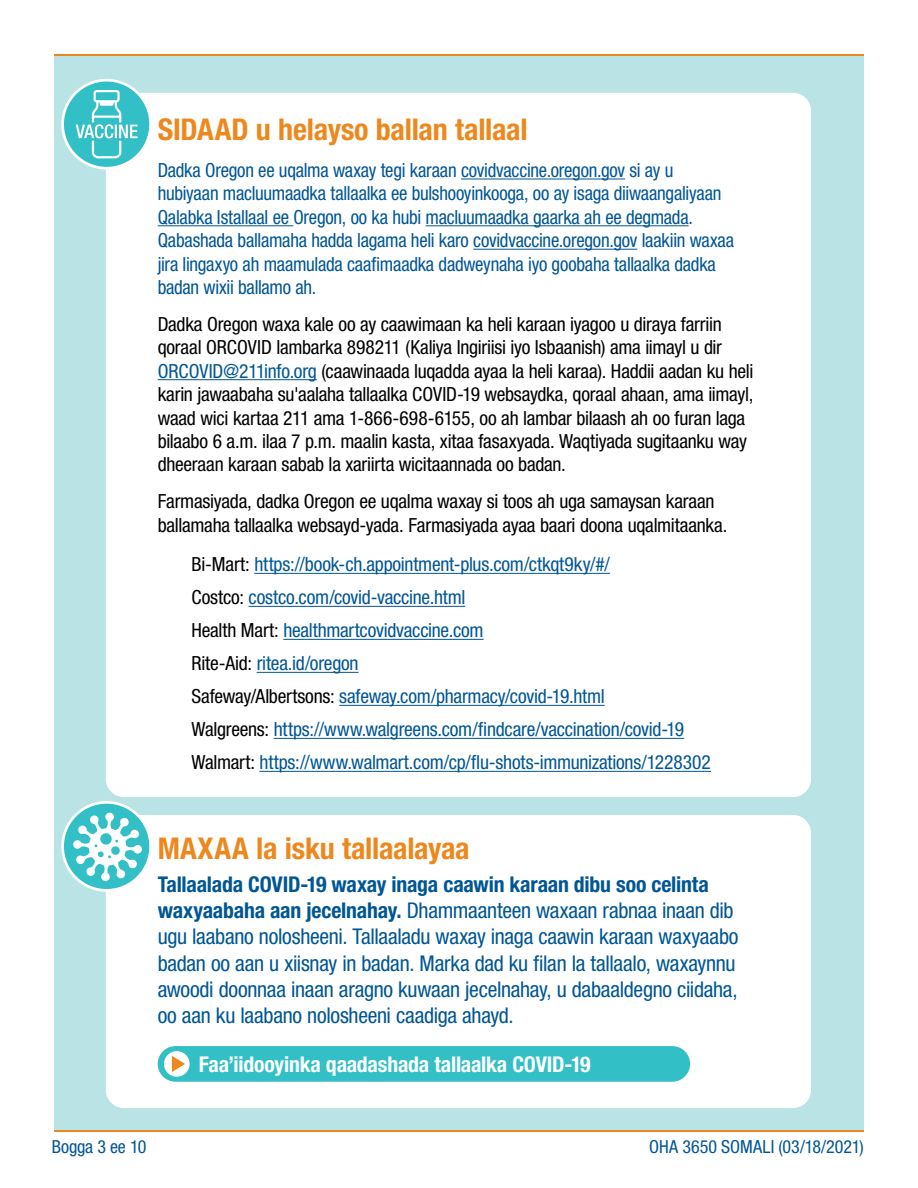
<style>
.page{position:relative;width:918px;height:1188px;background:#fff}
.page>*{position:absolute;margin:0;border:0;box-sizing:border-box;transform-origin:0 0}
.t1{font:700 condensed 30px "Helvetica Neue LT Std";letter-spacing:-.01em;color:#ec881d}
.t2{font:condensed 21.75px/26.1px "Helvetica Neue LT Std";letter-spacing:-.015em;color:#005695}
.t3{font:700 condensed 21.75px "Helvetica Neue LT Std";letter-spacing:-.01em;color:#fff}
.t4{font:condensed 19.5px/23.4px "Helvetica Neue LT Std";letter-spacing:-.01em;color:#000}
.t5{font:condensed 19.5px/23.4px "Helvetica Neue LT Std";letter-spacing:-.01em;color:#005695;scale:.96 1}
.t6{font:condensed 19.5px/33px "Helvetica Neue LT Std";letter-spacing:-.01em;color:#005695}
.t7{font:condensed 18px "Helvetica Neue LT Std";color:#005695}
.s1{color:#005695}
.s2{color:#000}
.s3{font-weight:700}
</style>
<div class="page">
<div style="left:54px;top:56px;width:810px;height:1074px;background:#b9e3e5"></div>
<hr style="left:54px;top:54px;width:810px;height:2px;background:#ec881d">
<hr style="left:54px;top:1130px;width:810px;height:1px;background:#ec881d">
<div style="left:106px;top:93px;width:705px;height:704px;background:#fff;border-radius:18px"></div>
<div style="left:106px;top:815px;width:705px;height:293px;background:#fff;border-radius:18px"></div>
<svg style="left:63px;top:80px;width:88px;height:88px;background:#4bc6cc"></svg>
<div style="left:61px;top:79px;width:91px;height:91px;border:3px solid #fff;border-radius:50%"></div>
<svg style="left:63px;top:802px;width:88px;height:88px"></svg>
<div style="left:61px;top:801px;width:91px;height:91px;border:3px solid #fff;border-radius:50%"></div>
<hr style="left:461px;top:179px;width:164px;height:1px;background:#005695">
<hr style="left:158px;top:225px;width:135px;height:1px;background:#005695">
<hr style="left:426px;top:225px;width:263px;height:1px;background:#005695">
<hr style="left:473px;top:249px;width:164px;height:1px;background:#005695">
<hr style="left:158px;top:379px;width:159px;height:1px;background:#005695">
<hr style="left:254px;top:573px;width:356px;height:1px;background:#005695">
<hr style="left:249px;top:606px;width:216px;height:1px;background:#005695">
<hr style="left:283px;top:639px;width:201px;height:1px;background:#005695">
<hr style="left:257px;top:672px;width:102px;height:1px;background:#005695">
<hr style="left:339px;top:705px;width:266px;height:1px;background:#005695">
<hr style="left:274px;top:738px;width:410px;height:1px;background:#005695">
<hr style="left:260px;top:771px;width:451px;height:1px;background:#005695">
<svg style="left:76px;top:90px;width:62px;height:68px;background:#5dccd1"></svg>
<div style="left:158px;top:1046px;width:532px;height:36px;background:#32bfc5;border-radius:18px"></div>
<div style="left:164px;top:1051px;width:26px;height:26px;background:#fff;border-radius:50%"></div>
<svg style="left:172px;top:1056px;width:13px;height:16px"></svg>
<svg style="left:73px;top:812px;width:69px;height:69px"></svg>
<h1 class="t1" style="left:158px;top:111px;width:371px">SIDAAD u helayso ballan tallaal</h1>
<p class="t5" style="left:158px;top:158px;width:602px">Dadka Oregon ee uqalma waxay tegi karaan covidvaccine.oregon.gov si ay u hubiyaan macluumaadka tallaalka ee bulshooyinkooga, oo ay isaga diiwaangaliyaan Qalabka Istallaal ee Oregon, oo ka hubi macluumaadka gaarka ah ee degmada.<br>Qabashada ballamaha hadda lagama heli karo covidvaccine.oregon.gov laakiin waxaa jira lingaxyo ah maamulada caafimaadka dadweynaha iyo goobaha tallaalka dadka badan wixii ballamo ah.</p>
<p class="t4" style="left:158px;top:312px;width:597px">Dadka Oregon waxa kale oo ay caawimaan ka heli karaan iyagoo u diraya farriin qoraal ORCOVID lambarka 898211 (Kaliya Ingiriisi iyo Isbaanish) ama iimayl u dir <span class="s1">ORCOVID@211info.org</span> (caawinaada luqadda ayaa la heli karaa). Haddii aadan ku heli karin jawaabaha su'aalaha tallaalka COVID-19 websaydka, qoraal ahaan, ama iimayl, waad wici kartaa 211 ama 1-866-698-6155, oo ah lambar bilaash ah oo furan laga bilaabo 6 a.m. ilaa 7 p.m. maalin kasta, xitaa fasaxyada. Waqtiyada sugitaanku way dheeraan karaan sabab la xariirta wicitaannada oo badan.</p>
<p class="t4" style="left:158px;top:490px;width:571px">Farmasiyada, dadka Oregon ee uqalma waxay si toos ah uga samaysan karaan ballamaha tallaalka websayd-yada. Farmasiyada ayaa baari doona uqalmitaanka.</p>
<p class="t6" style="left:191px;top:548px;width:521px"><span class="s2">Bi-Mart:</span> https://book-ch.appointment-plus.com/ctkqt9ky/#/<br><span class="s2">Costco:</span> costco.com/covid-vaccine.html<br><span class="s2">Health Mart:</span> healthmartcovidvaccine.com<br><span class="s2">Rite-Aid:</span> ritea.id/oregon<br><span class="s2">Safeway/Albertsons:</span> safeway.com/pharmacy/covid-19.html<br><span class="s2">Walgreens:</span> https://www.walgreens.com/findcare/vaccination/covid-19<br><span class="s2">Walmart:</span> https://www.walmart.com/cp/flu-shots-immunizations/1228302</p>
<h1 class="t1" style="left:158px;top:831px;width:314px">MAXAA la isku tallaalayaa</h1>
<p class="t2" style="left:158px;top:871px;width:582px"><span class="s3">Tallaalada COVID-19 waxay inaga caawin karaan dibu soo celinta waxyaabaha aan jecelnahay.</span> Dhammaanteen waxaan rabnaa inaan dib ugu laabano nolosheeni. Tallaaladu waxay inaga caawin karaan waxyaabo badan oo aan u xiisnay in badan. Marka dad ku filan la tallaalo, waxaynnu awoodi doonnaa inaan aragno kuwaan jecelnahay, u dabaaldegno ciidaha, oo aan ku laabano nolosheeni caadiga ahayd.</p>
<p class="t3" style="left:199px;top:1051px;width:393px">Faa’iidooyinka qaadashada tallaalka COVID-19</p>
<p class="t7" style="left:52px;top:1137px;width:96px">Bogga 3 ee 10</p>
<p class="t7" style="left:649px;top:1137px;width:216px">OHA 3650 SOMALI (03/18/2021)</p>
</div>
